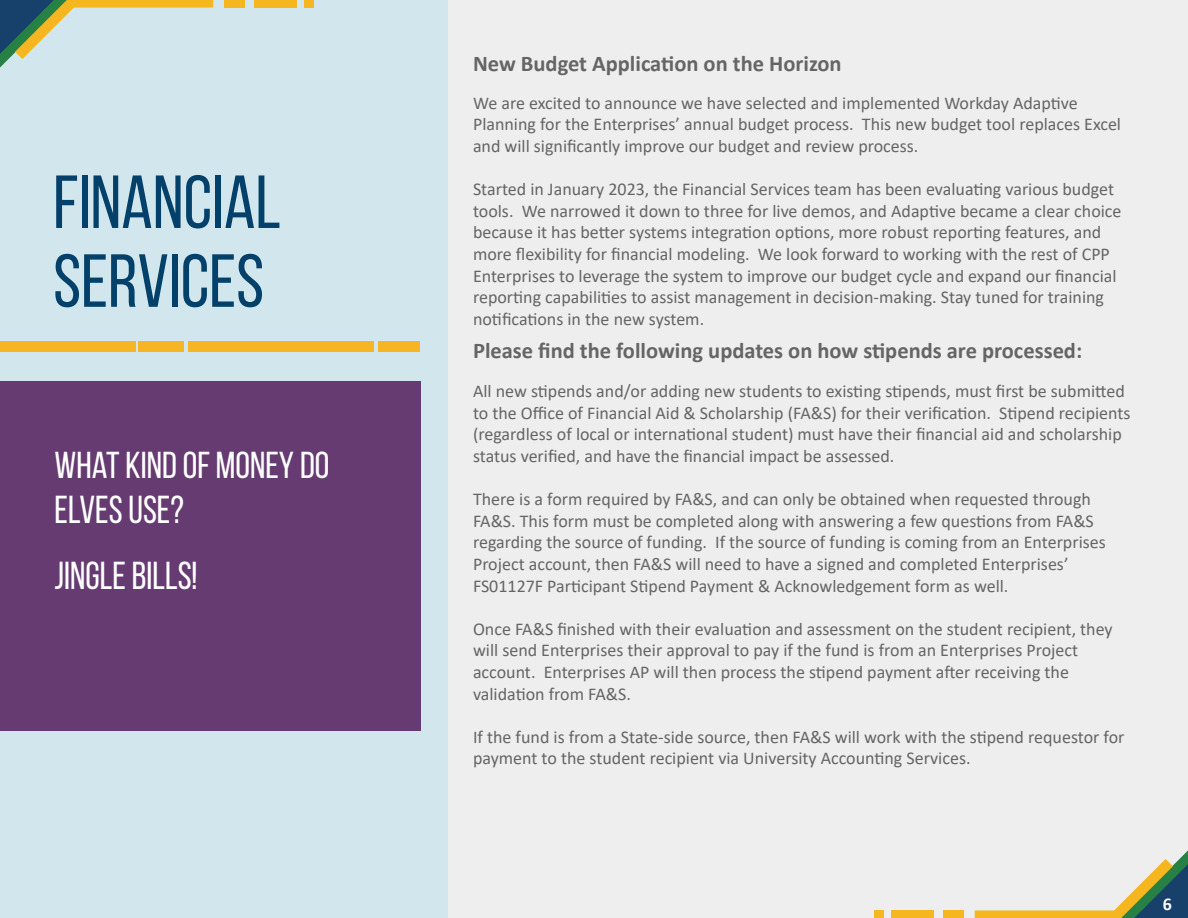
<style>
.page{position:relative;width:1188px;height:918px;background:#eee}
.page>*{position:absolute;margin:0;border:0;box-sizing:border-box;transform-origin:0 0}
._135_Header_Bebas_Neue{font:75px/78.9px "Bebas Neue";color:#03406a}
._135_Header_Bebas_Neue-2{font:39px "Bebas Neue";color:#fff;scale:.96 1}
._135_Header_Bebas_Neue-3{font:37.5px "Bebas Neue";color:#fff}
.t1{font:700 22.5px "Calibri";color:#656565}
.t2{font:18px/21.6px "Calibri";color:#656565}
.t3{font:700 18px "Calibri";color:#fff}
</style>
<div class="page">
<div style="left:0;top:0;width:447px;height:918px;background:#d2e7ed"></div>
<div style="left:0;top:341px;width:136px;height:10px;background:#f5b524"></div>
<div style="left:188px;top:341px;width:186px;height:10px;background:#f5b524"></div>
<div style="left:379px;top:341px;width:41px;height:10px;background:#f5b524"></div>
<div style="left:139px;top:341px;width:45px;height:10px;background:#f5b524"></div>
<div style="left:0;top:381px;width:420px;height:350px;background:#653b71"></div>
<div style="left:304px;top:0;width:10px;height:8px;background:#f5b61f"></div>
<div style="left:254px;top:0;width:43px;height:8px;background:#f5b61f"></div>
<div style="left:225px;top:0;width:20px;height:8px;background:#f5b61f"></div>
<svg style="left:0;top:0;width:213px;height:68px"></svg>
<div style="left:874px;top:910px;width:10px;height:8px;background:#f5b61f"></div>
<div style="left:891px;top:910px;width:43px;height:8px;background:#f5b61f"></div>
<div style="left:943px;top:910px;width:20px;height:8px;background:#f5b61f"></div>
<svg style="left:975px;top:850px;width:213px;height:68px"></svg>
<p class="_135_Header_Bebas_Neue" style="left:53px;top:162px;width:229px">FINANCIAL<br>SERVICES</p>
<p class="_135_Header_Bebas_Neue-3" style="left:55px;top:445px;width:276px">WHAT KIND OF MONEY DO</p>
<p class="_135_Header_Bebas_Neue-2" style="left:55px;top:488px;width:136px">ELVES USE?</p>
<p class="_135_Header_Bebas_Neue-2" style="left:55px;top:554px;width:150px">JINGLE BILLS!</p>
<p class="t1" style="left:473px;top:47px;width:370px">New Budget Application on the Horizon</p>
<p class="t2" style="left:473px;top:92px;width:650px">We are excited to announce we have selected and implemented Workday Adaptive<br>Planning for the Enterprises’ annual budget process. This new budget tool replaces Excel and will significantly improve our budget and review process.</p>
<p class="t2" style="left:473px;top:178px;width:650px">Started in January 2023, the Financial Services team has been evaluating various budget tools. We narrowed it down to three for live demos, and Adaptive became a clear choice because it has better systems integration options, more robust reporting features, and more flexibility for financial modeling. We look forward to working with the rest of CPP Enterprises to leverage the system to improve our budget cycle and expand our financial reporting capabilities to assist management in decision-making. Stay tuned for training notifications in the new system.</p>
<p class="t1" style="left:473px;top:334px;width:611px">Please find the following updates on how stipends are processed:</p>
<p class="t2" style="left:473px;top:380px;width:659px">All new stipends and/or adding new students to existing stipends, must first be submitted to the Office of Financial Aid &amp; Scholarship (FA&amp;S) for their verification. Stipend recipients (regardless of local or international student) must have their financial aid and scholarship status verified, and have the financial impact be assessed.</p>
<p class="t2" style="left:473px;top:488px;width:634px">There is a form required by FA&amp;S, and can only be obtained when requested through FA&amp;S. This form must be completed along with answering a few questions from FA&amp;S regarding the source of funding. If the source of funding is coming from an Enterprises Project account, then FA&amp;S will need to have a signed and completed Enterprises’ FS01127F Participant Stipend Payment &amp; Acknowledgement form as well.</p>
<p class="t2" style="left:473px;top:618px;width:641px">Once FA&amp;S finished with their evaluation and assessment on the student recipient, they will send Enterprises their approval to pay if the fund is from an Enterprises Project account. Enterprises AP will then process the stipend payment after receiving the validation from FA&amp;S.</p>
<p class="t2" style="left:473px;top:726px;width:653px">If the fund is from a State-side source, then FA&amp;S will work with the stipend requestor for payment to the student recipient via University Accounting Services.</p>
<p class="t3" style="left:1163px;top:892px;width:11px">6</p>
</div>
